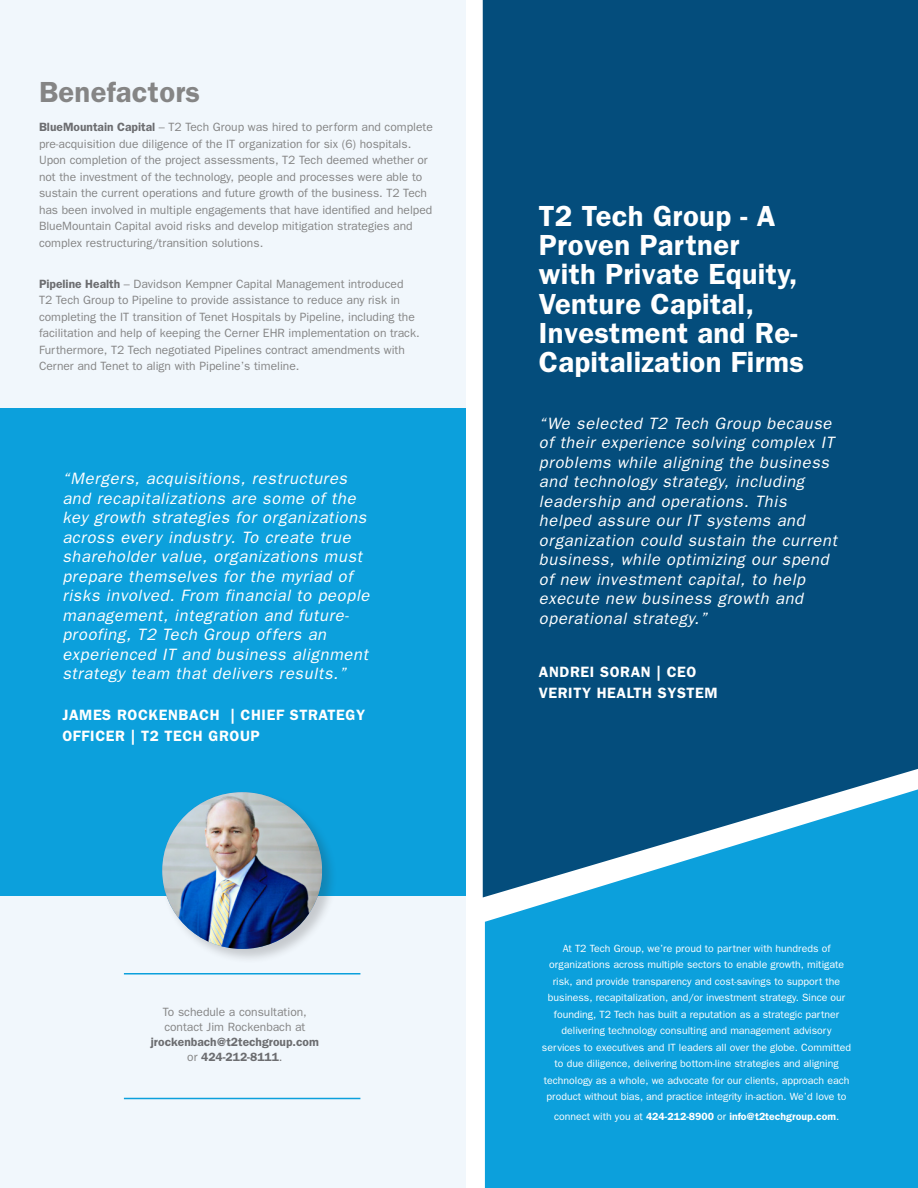
<style>
.page{position:relative;width:918px;height:1188px;background:#fff}
.page>*{position:absolute;margin:0;border:0;box-sizing:border-box;transform-origin:0 0}
.PARAGRAPH_HEADERS{font:600 29.25px/29.2px "Franklin Gothic";letter-spacing:.01em;color:#fff}
.BODY{font:600 29.25px "Franklin Gothic";letter-spacing:.01em;color:#858585}
.QUOTE__OR_CALL-OUT{font:italic 16.5px/19.5px "Franklin Gothic";letter-spacing:.04em;color:#fff}
.QUOTE__OR_CALL-OUT-2{font:600 15px/21px "Franklin Gothic";letter-spacing:.04em;color:#fff}
.BODY-2{font:12px/16.5px "Franklin Gothic";color:#858585}
.BODY-3{font:600 12px "Franklin Gothic";color:#6c6d70}
.BODY-4{font:10.5px/16.5px "Franklin Gothic";color:#fff;text-align:center}
.BODY-5{font:600 10.5px "Franklin Gothic";color:#fff}
.s1{font-weight:600;color:#6c6d70}
.s2{font-weight:400;color:#858585}
.s3{font-weight:400;color:#7d7b7e}
.s4{font-weight:400}
</style>
<div class="page">
<div style="left:485px;top:897px;width:433px;height:291px;background:#0ca0dc"></div>
<div style="left:0;top:0;width:465px;height:408px;background:#f1f7fc"></div>
<div style="left:0;top:408px;width:465px;height:489px;background:#0ca0dc"></div>
<div style="left:0;top:897px;width:465px;height:291px;background:#f1f7fc"></div>
<svg style="left:483px;top:0;width:435px;height:897px;background:#0a5583"></svg>
<hr style="left:124px;top:973px;width:236px;height:2px;background:#0ca0dc">
<hr style="left:124px;top:1098px;width:236px;height:1px;background:#0ca0dc">
<div style="left:161px;top:791px;width:177px;height:174px;background:#231f20;opacity:.21"></div>
<img style="left:162px;top:792px;width:160px;height:157px">
<p class="BODY" style="left:39px;top:75px;width:163px">Benefactors</p>
<p class="BODY-2" style="left:39px;top:119px;width:395px"><span class="s1">BlueMountain Capital</span> – T2 Tech Group was hired to perform and complete pre-acquisition due diligence of the IT organization for six (6) hospitals.<br>Upon completion of the project assessments, T2 Tech deemed whether or not the investment of the technology, people and processes were able to sustain the current operations and future growth of the business. T2 Tech has been involved in multiple engagements that have identified and helped BlueMountain Capital avoid risks and develop mitigation strategies and complex restructuring/transition solutions.</p>
<p class="BODY-2" style="left:39px;top:275px;width:382px"><span class="s1">Pipeline Health</span> – Davidson Kempner Capital Management introduced T2 Tech Group to Pipeline to provide assistance to reduce any risk in completing the IT transition of Tenet Hospitals by Pipeline, including the facilitation and help of keeping the Cerner EHR implementation on track.<br>Furthermore, T2 Tech negotiated Pipelines contract amendments with Cerner and Tenet to align with Pipeline’s timeline.</p>
<p class="QUOTE__OR_CALL-OUT" style="left:62px;top:469px;width:309px">“Mergers, acquisitions, restructures and recapitalizations are some of the key growth strategies for organizations across every industry. To create true shareholder value, organizations must prepare themselves for the myriad of risks involved. From financial to people management, integration and future&shy;proofing, T2 Tech Group offers an experienced IT and business alignment strategy team that delivers results.”</p>
<p class="QUOTE__OR_CALL-OUT-2" style="left:62px;top:704px;width:304px">JAMES ROCKENBACH | CHIEF STRATEGY<br>OFFICER | T2 TECH GROUP</p>
<p class="BODY-2" style="left:163px;top:1004px;width:146px">To schedule a consultation,</p>
<p class="BODY-2" style="left:164px;top:1019px;width:143px">contact Jim Rockenbach at</p>
<p class="BODY-3" style="left:151px;top:1035px;width:170px">jrockenbach@t2techgroup.com</p>
<p class="BODY-3" style="left:187px;top:1050px;width:97px"><span class="s2">or</span> 424-212-8111<span class="s3">.</span></p>
<p class="PARAGRAPH_HEADERS" style="left:539px;top:201px;width:267px">T2 Tech Group - A<br>Proven Partner<br>with Private Equity,<br>Venture Capital,<br>Investment and Re-<br>Capitalization Firms</p>
<p class="QUOTE__OR_CALL-OUT" style="left:539px;top:413px;width:300px">“We selected T2 Tech Group because of their experience solving complex IT problems while aligning the business and technology strategy, including leadership and operations. This helped assure our IT systems and organization could sustain the current business, while optimizing our spend of new investment capital, to help execute new business growth and operational strategy.”</p>
<p class="QUOTE__OR_CALL-OUT-2" style="left:539px;top:661px;width:159px">ANDREI SORAN | CEO</p>
<p class="QUOTE__OR_CALL-OUT-2" style="left:539px;top:682px;width:180px">VERITY HEALTH SYSTEM</p>
<p class="BODY-4" style="left:542px;top:940px;width:311px">At T2 Tech Group, we’re proud to partner with hundreds of organizations across multiple sectors to enable growth, mitigate risk, and provide transparency and cost-savings to support the business, recapitalization, and/or investment strategy. Since our founding, T2 Tech has built a reputation as a strategic partner delivering technology consulting and management advisory services to executives and IT leaders all over the globe. Committed to due diligence, delivering bottom-line strategies and aligning technology as a whole, we advocate for our clients, approach each product without bias, and practice integrity in-action. We’d love to</p>
<p class="BODY-5" style="left:554px;top:1110px;width:287px"><span class="s4">connect with you at</span> 424-212-8900 <span class="s4">or</span> info@t2techgroup.com<span class="s4">.</span></p>
</div>
